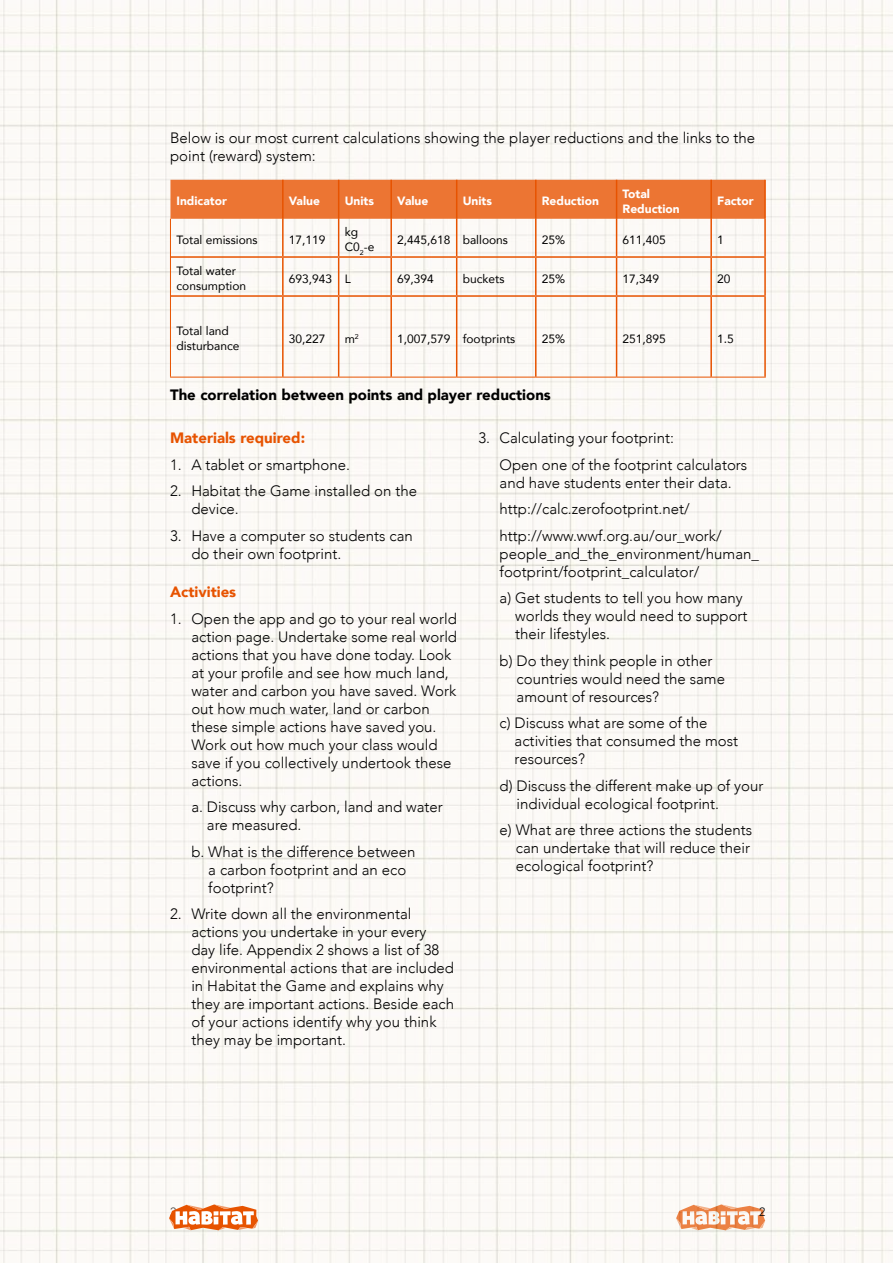
<style>
.page{position:relative;width:893px;height:1263px;background:#fff}
.page>*{position:absolute;margin:0;border:0;box-sizing:border-box;transform-origin:0 0}
.t1{font:300 15px/18px "Avenir";color:#000}
.t2{font:900 15px "Avenir";color:#000}
.t3{font:900 15px "Avenir";color:#e75300}
.t4{font:12px/15px "Avenir";color:#000}
.t5{font:900 12px/15px "Avenir";color:#fff}
.t6{font:300 12px "Avenir";color:#000}
</style>
<div class="page">
<img style="left:0;top:0;width:893px;height:1263px">
<svg style="left:169px;top:1204px;width:89px;height:26px"></svg>
<div style="left:170px;top:180px;width:594px;height:39px;background:#ec7533"></div>
<hr style="left:171px;top:256px;width:112px;height:2px;background:#e75300">
<hr style="left:283px;top:256px;width:56px;height:2px;background:#e75300">
<hr style="left:339px;top:256px;width:52px;height:2px;background:#e75300">
<hr style="left:391px;top:256px;width:66px;height:2px;background:#e75300">
<hr style="left:457px;top:256px;width:79px;height:2px;background:#e75300">
<hr style="left:536px;top:256px;width:81px;height:2px;background:#e75300">
<hr style="left:617px;top:256px;width:94px;height:2px;background:#e75300">
<hr style="left:711px;top:256px;width:55px;height:2px;background:#e75300">
<hr style="left:171px;top:295px;width:112px;height:2px;background:#e75300">
<hr style="left:283px;top:295px;width:56px;height:2px;background:#e75300">
<hr style="left:339px;top:295px;width:52px;height:2px;background:#e75300">
<hr style="left:391px;top:295px;width:66px;height:2px;background:#e75300">
<hr style="left:457px;top:295px;width:79px;height:2px;background:#e75300">
<hr style="left:536px;top:295px;width:81px;height:2px;background:#e75300">
<hr style="left:617px;top:295px;width:94px;height:2px;background:#e75300">
<hr style="left:711px;top:295px;width:55px;height:2px;background:#e75300">
<hr style="left:282px;top:180px;width:2px;height:39px;background:#e75300">
<hr style="left:282px;top:297px;width:2px;height:80px;background:#e75300">
<hr style="left:338px;top:180px;width:1px;height:39px;background:#e75300">
<hr style="left:338px;top:219px;width:1px;height:37px;background:#e75300">
<hr style="left:338px;top:258px;width:1px;height:37px;background:#e75300">
<hr style="left:338px;top:297px;width:1px;height:80px;background:#e75300">
<hr style="left:390px;top:180px;width:2px;height:39px;background:#e75300">
<hr style="left:390px;top:219px;width:2px;height:37px;background:#e75300">
<hr style="left:456px;top:219px;width:1px;height:37px;background:#e75300">
<hr style="left:390px;top:258px;width:2px;height:37px;background:#e75300">
<hr style="left:456px;top:258px;width:1px;height:37px;background:#e75300">
<hr style="left:390px;top:297px;width:2px;height:80px;background:#e75300">
<hr style="left:456px;top:297px;width:1px;height:80px;background:#e75300">
<hr style="left:456px;top:180px;width:1px;height:39px;background:#e75300">
<hr style="left:535px;top:180px;width:1px;height:39px;background:#e75300">
<hr style="left:535px;top:219px;width:1px;height:37px;background:#e75300">
<hr style="left:535px;top:258px;width:1px;height:37px;background:#e75300">
<hr style="left:535px;top:297px;width:1px;height:80px;background:#e75300">
<hr style="left:616px;top:180px;width:1px;height:39px;background:#e75300">
<hr style="left:616px;top:219px;width:1px;height:37px;background:#e75300">
<hr style="left:616px;top:258px;width:1px;height:37px;background:#e75300">
<hr style="left:616px;top:297px;width:1px;height:80px;background:#e75300">
<hr style="left:710px;top:180px;width:2px;height:39px;background:#e75300">
<hr style="left:764px;top:180px;width:2px;height:39px;background:#e75300">
<hr style="left:710px;top:219px;width:2px;height:37px;background:#e75300">
<hr style="left:710px;top:258px;width:2px;height:37px;background:#e75300">
<hr style="left:710px;top:297px;width:2px;height:80px;background:#e75300">
<hr style="left:764px;top:297px;width:2px;height:80px;background:#e75300">
<hr style="left:282px;top:219px;width:2px;height:37px;background:#e75300">
<hr style="left:170px;top:219px;width:1px;height:38px;background:#e75300">
<hr style="left:170px;top:257px;width:1px;height:39px;background:#e75300">
<hr style="left:170px;top:296px;width:1px;height:81px;background:#e75300">
<hr style="left:170px;top:377px;width:113px;height:1px;background:#e75300">
<hr style="left:764px;top:219px;width:2px;height:37px;background:#e75300">
<hr style="left:282px;top:258px;width:2px;height:37px;background:#e75300">
<hr style="left:764px;top:258px;width:2px;height:37px;background:#e75300">
<hr style="left:283px;top:377px;width:56px;height:1px;background:#e75300">
<hr style="left:339px;top:377px;width:52px;height:1px;background:#e75300">
<hr style="left:391px;top:377px;width:66px;height:1px;background:#e75300">
<hr style="left:457px;top:377px;width:79px;height:1px;background:#e75300">
<hr style="left:536px;top:377px;width:81px;height:1px;background:#e75300">
<hr style="left:617px;top:377px;width:94px;height:1px;background:#e75300">
<hr style="left:711px;top:377px;width:55px;height:1px;background:#e75300">
<p class="t1" style="left:170px;top:128px;width:587px">Below is our most current calculations showing the player reductions and the links to the point (reward) system:</p>
<p class="t5" style="left:176px;top:193px;width:52px">Indicator</p>
<p class="t5" style="left:289px;top:193px;width:33px">Value</p>
<p class="t5" style="left:345px;top:193px;width:31px">Units</p>
<p class="t5" style="left:397px;top:193px;width:33px">Value</p>
<p class="t5" style="left:463px;top:193px;width:31px">Units</p>
<p class="t5" style="left:542px;top:193px;width:59px">Reduction</p>
<p class="t5" style="left:623px;top:186px;width:59px">Total<br>Reduction</p>
<p class="t5" style="left:717px;top:193px;width:38px">Factor</p>
<p class="t4" style="left:176px;top:231px;width:83px">Total emissions</p>
<p class="t4" style="left:289px;top:231px;width:38px">17,119</p>
<p class="t4" style="left:345px;top:224px;width:31px">kg<br>C0<sub>2</sub>-e</p>
<p class="t4" style="left:397px;top:231px;width:112px">2,445,618 balloons</p>
<p class="t4" style="left:542px;top:231px;width:25px">25%</p>
<p class="t4" style="left:623px;top:231px;width:45px">611,405</p>
<p class="t4" style="left:717px;top:231px;width:8px">1</p>
<p class="t4" style="left:176px;top:263px;width:71px">Total water consumption</p>
<p class="t4" style="left:289px;top:270px;width:63px">693,943 L</p>
<p class="t4" style="left:397px;top:270px;width:38px">69,394</p>
<p class="t4" style="left:463px;top:270px;width:43px">buckets</p>
<p class="t4" style="left:542px;top:270px;width:25px">25%</p>
<p class="t4" style="left:623px;top:270px;width:38px">17,349</p>
<p class="t4" style="left:717px;top:270px;width:15px">20</p>
<p class="t4" style="left:176px;top:323px;width:65px">Total land disturbance</p>
<p class="t4" style="left:289px;top:331px;width:38px">30,227</p>
<p class="t4" style="left:345px;top:331px;width:16px">m<sup>2</sup></p>
<p class="t4" style="left:397px;top:331px;width:120px">1,007,579 footprints</p>
<p class="t4" style="left:542px;top:331px;width:25px">25%</p>
<p class="t4" style="left:623px;top:331px;width:45px">251,895</p>
<p class="t4" style="left:717px;top:331px;width:18px">1.5</p>
<p class="t2" style="left:170px;top:382px;width:382px">The correlation between points and player reductions</p>
<p class="t3" style="left:170px;top:425px;width:137px">Materials required:</p>
<p class="t1" style="left:170px;top:456px;width:181px">1. A tablet or smartphone.</p>
<p class="t1" style="left:191px;top:482px;width:227px;text-indent:-21px">2. Habitat the Game installed on the device.</p>
<p class="t1" style="left:191px;top:527px;width:223px;text-indent:-21px">3. Have a computer so students can do their own footprint.</p>
<p class="t3" style="left:170px;top:579px;width:68px">Activities</p>
<p class="t1" style="left:191px;top:610px;width:267px;text-indent:-21px">1. Open the app and go to your real world action page. Undertake some real world actions that you have done today. Look at your profile and see how much land, water and carbon you have saved. Work out how much water, land or carbon these simple actions have saved you.<br>Work out how much your class would save if you collectively undertook these actions.</p>
<p class="t1" style="left:207px;top:798px;width:237px;text-indent:-16px">a. Discuss why carbon, land and water are measured.</p>
<p class="t1" style="left:208px;top:843px;width:209px;text-indent:-17px">b. What is the difference between a carbon footprint and an eco footprint?</p>
<p class="t1" style="left:191px;top:905px;width:264px;text-indent:-21px">2. Write down all the environmental actions you undertake in your every day life. Appendix 2 shows a list of 38 environmental actions that are included in Habitat the Game and explains why they are important actions. Beside each of your actions identify why you think they may be important.</p>
<p class="t1" style="left:500px;top:425px;width:249px;line-height:26.5px;text-indent:-21px">3. Calculating your footprint:<br>Open one of the footprint calculators</p>
<p class="t1" style="left:500px;top:469px;width:234px;line-height:26.5px">and have students enter their data. http://calc.zerofootprint.net/ http://www.wwf.org.au/our_work/</p>
<p class="t1" style="left:500px;top:545px;width:261px">people_and_the_environment/human_ footprint/footprint_calculator/</p>
<p class="t1" style="left:515px;top:589px;width:234px;text-indent:-16px">a) Get students to tell you how many worlds they would need to support their lifestyles.</p>
<p class="t1" style="left:517px;top:652px;width:210px;text-indent:-17px">b) Do they think people in other countries would need the same amount of resources?</p>
<p class="t1" style="left:515px;top:714px;width:225px;text-indent:-15px">c) Discuss what are some of the activities that consumed the most resources?</p>
<p class="t1" style="left:517px;top:777px;width:248px;text-indent:-17px">d) Discuss the different make up of your individual ecological footprint.</p>
<p class="t1" style="left:516px;top:821px;width:238px;text-indent:-16px">e) What are three actions the students can undertake that will reduce their ecological footprint?</p>
<p class="t6" style="left:170px;top:1205px;width:8px">2</p>
<p class="t6" style="left:759px;top:1205px;width:8px">2</p>
</div>
